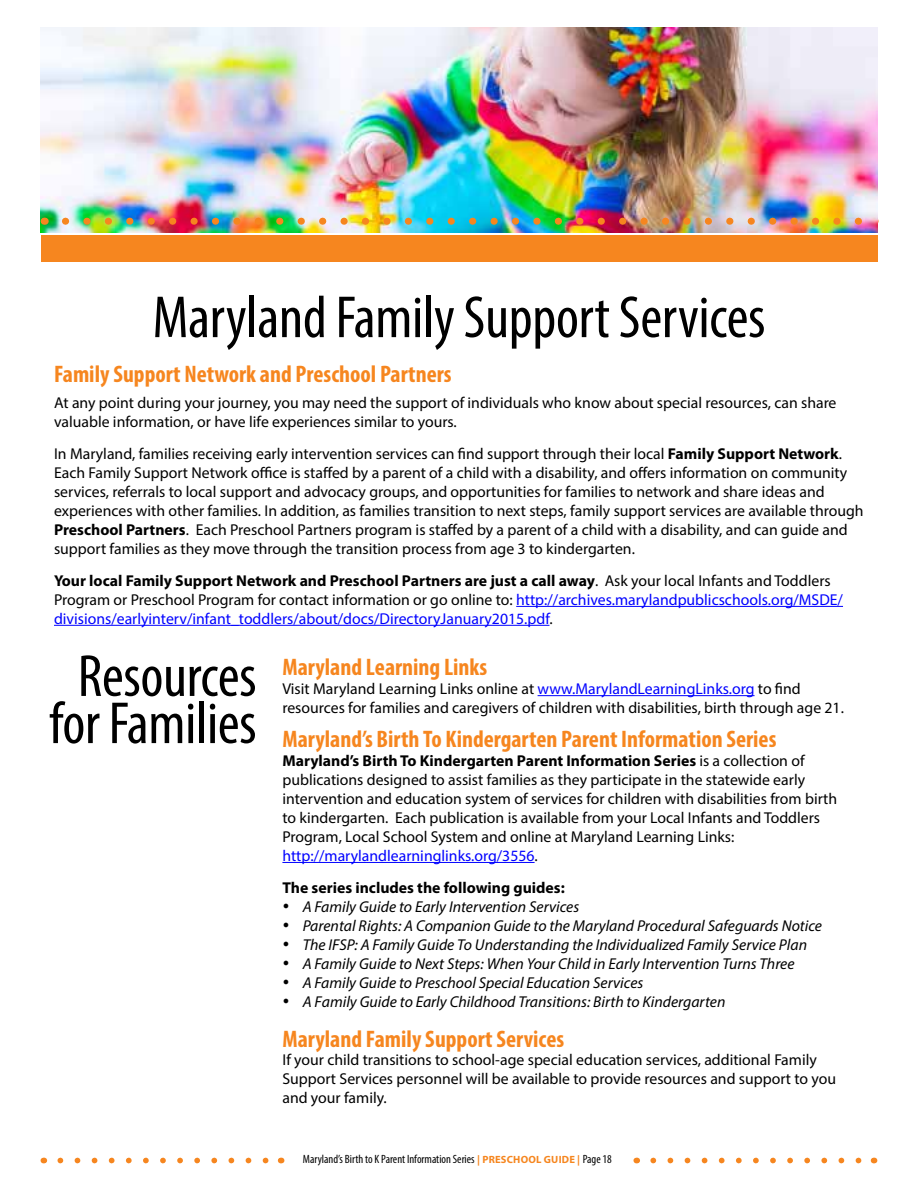
<style>
.page{position:relative;width:918px;height:1188px;background:#fff}
.page>*{position:absolute;margin:0;border:0;box-sizing:border-box;transform-origin:0 0}
.t1{font:condensed 60px "Myriad Pro";letter-spacing:-.005em;color:#000}
.t2{font:700 condensed 24px "Myriad Pro";color:#f6861f}
.t3{font:15.75px/18.9px "Myriad Pro";color:#000}
.t4{font:italic 15.75px "Myriad Pro";color:#000}
.t5{font:15.75px/18.9px "Myriad Pro";color:#00f}
.t6{font:700 15.75px "Myriad Pro";color:#000}
.t7{font:condensed 12px "Myriad Pro";color:#000}
.s1{font-weight:700}
.s2{font-weight:700;color:#000}
.s3{color:#000}
.s4{color:#00f}
.s5{font-weight:700;font-stretch:normal;font-size:10.5px;color:#f6861f}
</style>
<div class="page">
<svg style="left:60px;top:1158px;width:209px;height:5px"></svg>
<svg style="left:653px;top:1158px;width:209px;height:5px"></svg>
<div style="left:41px;top:235px;width:837px;height:27px;background:#f6861f"></div>
<hr style="left:516px;top:606px;width:327px;height:1px;background:#00f">
<hr style="left:54px;top:625px;width:495px;height:1px;background:#00f">
<hr style="left:538px;top:695px;width:217px;height:1px;background:#00f">
<hr style="left:282px;top:862px;width:253px;height:1px;background:#00f">
<img style="left:40px;top:27px;width:838px;height:205px">
<img style="left:65px;top:218px;width:798px;height:7px">
<h1 class="t1" style="left:153px;top:281px;width:614px">Maryland Family Support Services</h1>
<h2 class="t2" style="left:54px;top:359px;width:399px">Family Support Network and Preschool Partners</h2>
<p class="t3" style="left:54px;top:393px;width:784px">At any point during your journey, you may need the support of individuals who know about special resources, can share valuable information, or have life experiences similar to yours.</p>
<p class="t3" style="left:54px;top:444px;width:811px">In Maryland, families receiving early intervention services can fnd support through their local <span class="s1">Family Support Network</span>.<br>Each Family Support Network ofce is stafed by a parent of a child with a disability, and ofers information on community services, referrals to local support and advocacy groups, and opportunities for families to network and share ideas and experiences with other families. In addition, as families transition to next steps, family support services are available through <span class="s1">Preschool Partners</span>. Each Preschool Partners program is stafed by a parent of a child with a disability, and can guide and support families as they move through the transition process from age 3 to kindergarten.</p>
<p class="t5" style="left:54px;top:571px;width:791px"><span class="s2">Your local Family Support Network and Preschool Partners are just a call away</span><span class="s3">. Ask your local Infants and Toddlers<br>Program or Preschool Program for contact information or go online to:</span> http://archives.marylandpublicschools.org/MSDE/ divisions/earlyinterv/infant_toddlers/about/docs/DirectoryJanuary2015.pdf<span class="s3">.</span></p>
<p class="t1" style="left:78px;top:640px;width:180px">Resources</p>
<h1 class="t1" style="left:49px;top:687px;width:209px">for Families</h1>
<h2 class="t2" style="left:282px;top:652px;width:206px">Maryland Learning Links</h2>
<p class="t3" style="left:282px;top:679px;width:563px">Visit Maryland Learning Links online at <span class="s4">www.MarylandLearningLinks.org</span> to fnd resources for families and caregivers of children with disabilities, birth through age 21.</p>
<h2 class="t2" style="left:282px;top:724px;width:496px">Maryland’s Birth To Kindergarten Parent Information Series</h2>
<p class="t3" style="left:282px;top:751px;width:556px"><span class="s1">Maryland’s Birth To Kindergarten Parent Information Series</span> is a collection of publications designed to assist families as they participate in the statewide early intervention and education system of services for children with disabilities from birth to kindergarten. Each publication is available from your Local Infants and Toddlers Program, Local School System and online at Maryland Learning Links: <span class="s4">http://marylandlearninglinks.org/3556</span>.</p>
<h5 class="t6" style="left:282px;top:878px;width:284px">The series includes the following guides:</h5>
<p class="t4" style="left:282px;top:897px;width:298px">• A Family Guide to Early Intervention Services</p>
<p class="t4" style="left:282px;top:916px;width:541px">• Parental Rights: A Companion Guide to the Maryland Procedural Safeguards Notice</p>
<p class="t4" style="left:282px;top:935px;width:526px">• The IFSP: A Family Guide To Understanding the Individualized Family Service Plan</p>
<p class="t4" style="left:282px;top:954px;width:514px">• A Family Guide to Next Steps: When Your Child in Early Intervention Turns Three</p>
<p class="t4" style="left:282px;top:973px;width:362px">• A Family Guide to Preschool Special Education Services</p>
<p class="t4" style="left:282px;top:992px;width:445px">• A Family Guide to Early Childhood Transitions: Birth to Kindergarten</p>
<h2 class="t2" style="left:282px;top:1024px;width:283px">Maryland Family Support Services</h2>
<p class="t3" style="left:282px;top:1051px;width:555px">If your child transitions to school-age special education services, additional Family<br>Support Services personnel will be available to provide resources and support to you and your family.</p>
<p class="t7" style="left:303px;top:1152px;width:310px">Maryland’s Birth to K Parent Information Series <span class="s5">| PRESCHOOL GUIDE |</span> Page 18</p>
</div>
